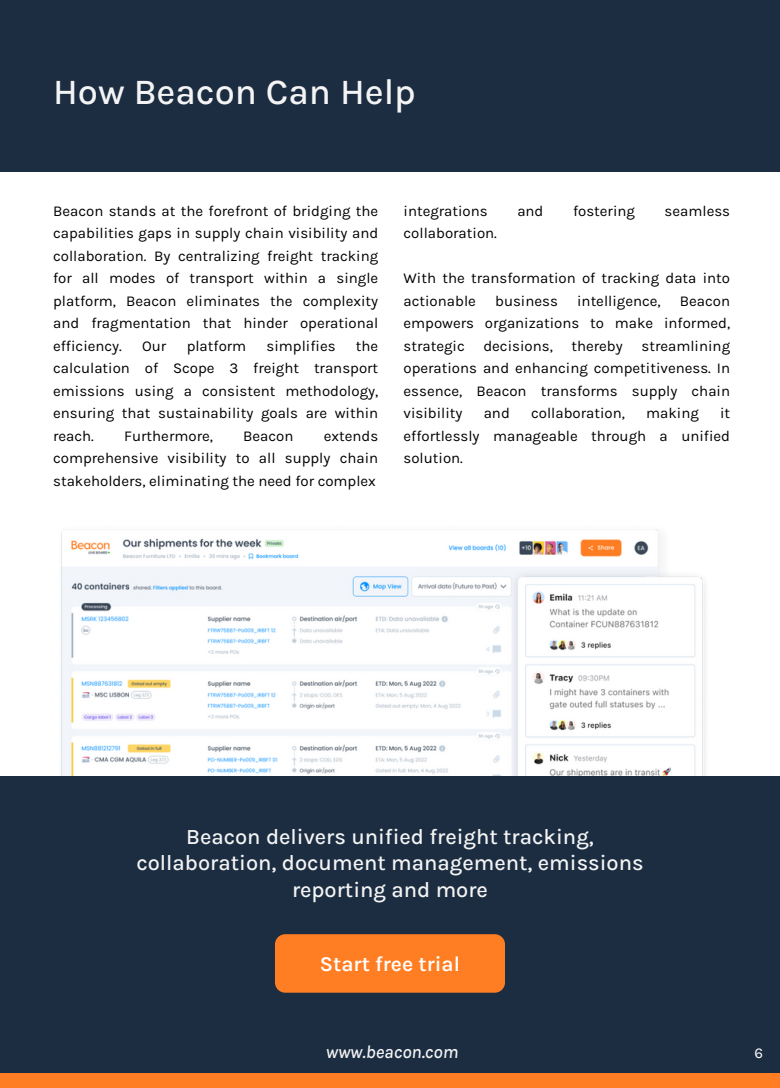
<style>
.page{position:relative;width:780px;height:1088px;background:#fff}
.page>*{position:absolute;margin:0;border:0;box-sizing:border-box;transform-origin:0 0}
.t1{font:500 36.25px "Karla";color:#f4f4f4}
.t2{font:500 21.88px/26.2px "Karla";color:#f4f4f4;text-align:center}
.t3{font:600 21.12px "Karla";color:#fff}
.t4{font:italic 500 18.38px "Karla";color:#f4f4f4}
.t5{font:15px/22.5px "Karla";color:#000;text-align:justify}
.t6{font:15px "Karla";color:#fff}
</style>
<div class="page">
<img style="left:61px;top:529px;width:644px;height:247px">
<div style="left:0;top:776px;width:780px;height:311px;background:#1c2d42"></div>
<div style="left:0;top:0;width:780px;height:172px;background:#1c2d42"></div>
<div style="left:275px;top:934px;width:230px;height:58px;background:#ff7e23"></div>
<div style="left:0;top:1072px;width:780px;height:15px;background:#ff7e23"></div>
<h1 class="t1" style="left:53px;top:70px;width:364px">How Beacon Can Help</h1>
<p class="t5" style="left:53px;top:199px;width:327px">Beacon stands at the forefront of bridging the capabilities gaps in supply chain visibility and collaboration. By centralizing freight tracking for all modes of transport within a single platform, Beacon eliminates the complexity and fragmentation that hinder operational efficiency.</p>
<p class="t5" style="left:142px;top:334px;width:26px">Our</p>
<p class="t5" style="left:187px;top:334px;width:61px">platform</p>
<p class="t5" style="left:267px;top:334px;width:71px">simplifies</p>
<p class="t5" style="left:53px;top:334px;width:327px;text-indent:303px">the calculation of Scope 3 freight transport emissions using a consistent methodology, ensuring that sustainability goals are within reach.</p>
<p class="t5" style="left:53px;top:424px;width:327px;text-indent:271px">extends comprehensive visibility to all supply chain stakeholders, eliminating the need for complex</p>
<p class="t5" style="left:124px;top:424px;width:90px">Furthermore,</p>
<p class="t5" style="left:243px;top:424px;width:52px">Beacon</p>
<p class="t5" style="left:404px;top:199px;width:86px">integrations</p>
<p class="t5" style="left:517px;top:199px;width:28px">and</p>
<p class="t5" style="left:573px;top:199px;width:63px">fostering</p>
<p class="t5" style="left:665px;top:199px;width:67px">seamless</p>
<p class="t5" style="left:404px;top:222px;width:95px">collaboration.</p>
<p class="t5" style="left:404px;top:267px;width:328px">With the transformation of tracking data into actionable</p>
<p class="t5" style="left:495px;top:289px;width:64px">business</p>
<p class="t5" style="left:577px;top:289px;width:85px">intelligence,</p>
<p class="t5" style="left:404px;top:289px;width:328px;text-indent:276px">Beacon empowers organizations to make informed, strategic decisions, thereby streamlining operations and enhancing competitiveness. In essence, Beacon transforms supply chain visibility</p>
<p class="t5" style="left:404px;top:402px;width:328px;text-indent:317px">it effortlessly manageable through a unified solution.</p>
<p class="t5" style="left:484px;top:402px;width:28px">and</p>
<p class="t5" style="left:531px;top:402px;width:95px">collaboration,</p>
<p class="t5" style="left:646px;top:402px;width:54px">making</p>
<h2 class="t2" style="left:136px;top:823px;width:509px">Beacon delivers unified freight tracking, collaboration, document management, emissions reporting and more</h2>
<h3 class="t3" style="left:320px;top:951px;width:142px">Start free trial</h3>
<p class="t4" style="left:326px;top:1040px;width:134px">www.beacon.com</p>
<p class="t6" style="left:755px;top:1044px;width:10px">6</p>
</div>
